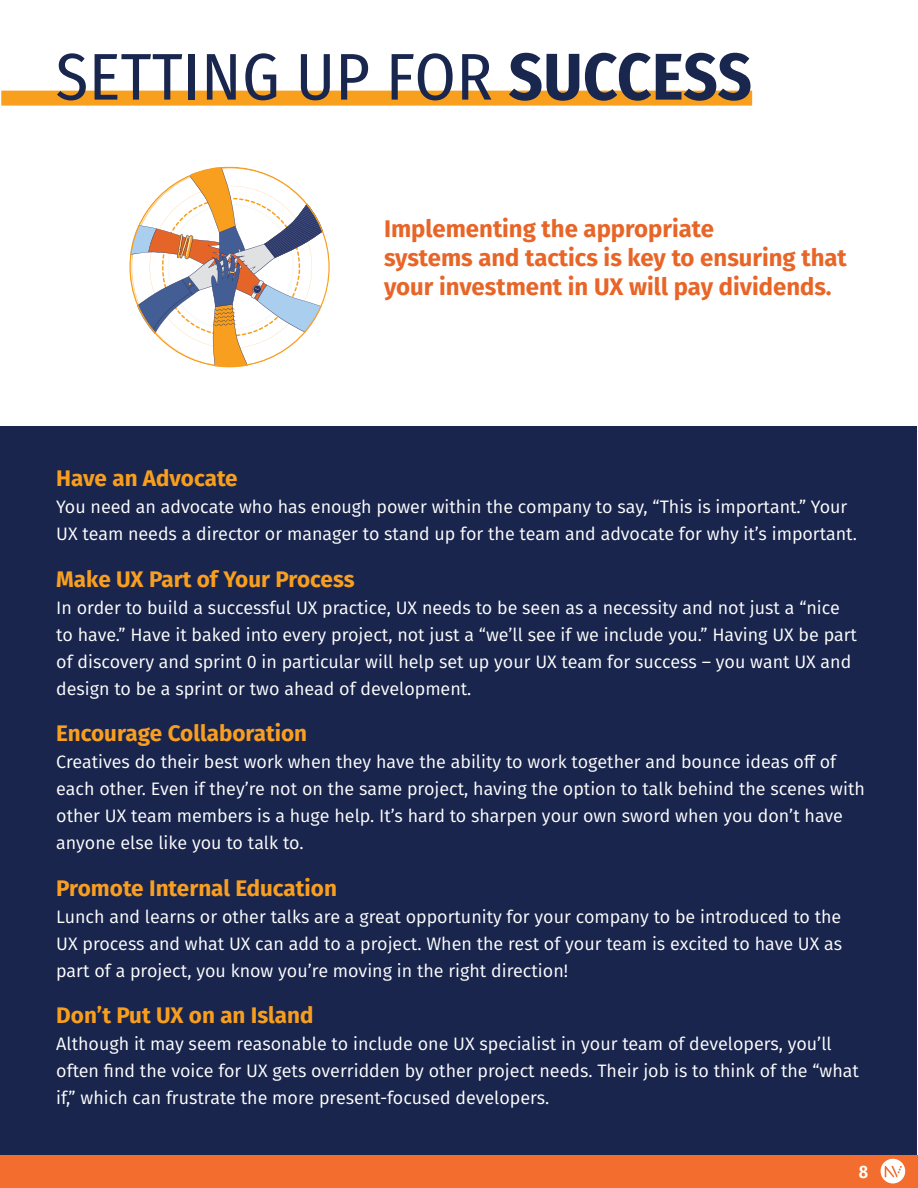
<style>
.page{position:relative;width:918px;height:1188px;background:#fff}
.page>*{position:absolute;margin:0;border:0;box-sizing:border-box;transform-origin:0 0}
.t1{font:66px "Fira Sans Condensed";letter-spacing:.01em;color:#19274f}
.header_2{font:700 24px/28.8px "Fira Sans";color:#e86528}
.body{font:700 22.5px "Fira Sans";color:#f89e20}
.body-2{font:700 22.5px "Fira Sans";color:#f89e1e}
.body-3{font:18px/27px "Fira Sans";color:#fff}
.t2{font:600 18px "Fira Sans Condensed";color:#fff}
.s1{font-weight:700}
</style>
<div class="page">
<div style="left:0;top:1155px;width:918px;height:33px;background:#f36e2e"></div>
<svg style="left:881px;top:1159px;width:24px;height:24px"></svg>
<hr style="left:0;top:1075px;width:1px;height:79px;background:#bad9f0">
<div style="left:1px;top:426px;width:916px;height:728px;background:#19254d"></div>
<div style="left:1px;top:91px;width:751px;height:15px;background:#f99f1e"></div>
<svg style="left:129px;top:167px;width:201px;height:200px"></svg>
<p class="t1" style="left:56px;top:27px;width:698px">SETTING UP FOR <span class="s1">SUCCESS</span></p>
<p class="header_2" style="left:384px;top:213px;width:464px">Implementing the appropriate<br>systems and tactics is key to ensuring that your investment in UX will pay dividends.</p>
<p class="body-2" style="left:56px;top:459px;width:183px">Have an Advocate</p>
<p class="body-3" style="left:56px;top:493px;width:802px">You need an advocate who has enough power within the company to say, “This is important.” Your<br>UX team needs a director or manager to stand up for the team and advocate for why it’s important.</p>
<p class="body" style="left:56px;top:560px;width:300px">Make UX Part of Your Process</p>
<p class="body-3" style="left:56px;top:593px;width:802px">In order to build a successful UX practice, UX needs to be seen as a necessity and not just a “nice to have.” Have it baked into every project, not just a “we’ll see if we include you.” Having UX be part of discovery and sprint 0 in particular will help set up your UX team for success – you want UX and design to be a sprint or two ahead of development.</p>
<p class="body" style="left:56px;top:714px;width:252px">Encourage Collaboration</p>
<p class="body-3" style="left:56px;top:748px;width:810px">Creatives do their best work when they have the ability to work together and bounce ideas off of each other. Even if they’re not on the same project, having the option to talk behind the scenes with other UX team members is a huge help. It’s hard to sharpen your own sword when you don’t have anyone else like you to talk to.</p>
<p class="body" style="left:56px;top:869px;width:282px">Promote Internal Education</p>
<p class="body-3" style="left:56px;top:902px;width:788px;text-align:justify">Lunch and learns or other talks are a great opportunity for your company to be introduced to the UX process and what UX can add to a project. When the rest of your team is excited to have UX as part of a project, you know you’re moving in the right direction!</p>
<p class="body-2" style="left:56px;top:996px;width:259px">Don’t Put UX on an Island</p>
<p class="body-3" style="left:56px;top:1030px;width:804px">Although it may seem reasonable to include one UX specialist in your team of developers, you’ll often find the voice for UX gets overridden by other project needs. Their job is to think of the “what if,” which can frustrate the more present-focused developers.</p>
<p class="t2" style="left:859px;top:1157px;width:11px">8</p>
</div>
